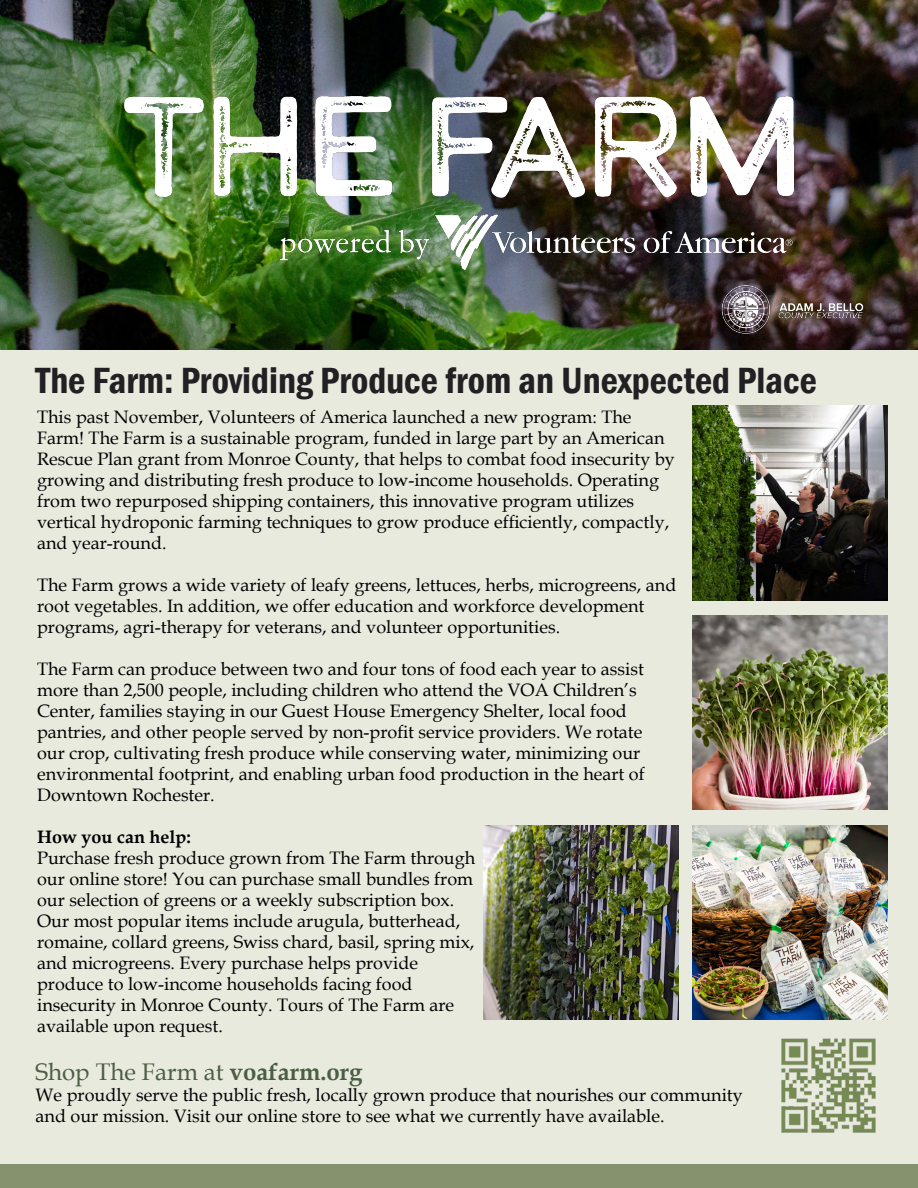
<style>
.page{position:relative;width:918px;height:1188px;background:#fff}
.page>*{position:absolute;margin:0;border:0;box-sizing:border-box;transform-origin:0 0}
.t1{font:600 condensed 37.5px "Franklin Gothic";color:#232023}
.t2{font:24px "Book Antiqua";color:#4b5d42}
.t3{font:18px/21px "Book Antiqua";color:#000}
.t4{font:700 18px "Book Antiqua";color:#000}
.s1{font-weight:700}
</style>
<div class="page">
<div style="left:0;top:348px;width:918px;height:818px;background:#e8eade"></div>
<div style="left:0;top:1164px;width:918px;height:24px;background:#86926e"></div>
<img style="left:0;top:0;width:918px;height:350px">
<img style="left:124px;top:97px;width:670px;height:173px">
<img style="left:781px;top:1038px;width:95px;height:95px">
<img style="left:693px;top:825px;width:194px;height:195px">
<img style="left:484px;top:825px;width:194px;height:195px">
<img style="left:693px;top:406px;width:194px;height:194px">
<img style="left:693px;top:616px;width:194px;height:194px">
<img style="left:714px;top:280px;width:159px;height:58px">
<h1 class="t1" style="left:36px;top:356px;width:783px">The Farm: Providing Produce from an Unexpected Place</h1>
<p class="t3" style="left:37px;top:406px;width:639px">This past November, Volunteers of America launched a new program: The Farm! The Farm is a sustainable program, funded in large part by an American Rescue Plan grant from Monroe County, that helps to combat food insecurity by growing and distributing fresh produce to low-income households. Operating from two repurposed shipping containers, this innovative program utilizes vertical hydroponic farming techniques to grow produce efficiently, compactly, and year-round.</p>
<p class="t3" style="left:37px;top:574px;width:641px">The Farm grows a wide variety of leafy greens, lettuces, herbs, microgreens, and root vegetables. In addition, we offer education and workforce development programs, agri-therapy for veterans, and volunteer opportunities.</p>
<p class="t3" style="left:37px;top:658px;width:609px">The Farm can produce between two and four tons of food each year to assist more than 2,500 people, including children who attend the VOA Children’s Center, families staying in our Guest House Emergency Shelter, local food pantries, and other people served by non-profit service providers. We rotate our crop, cultivating fresh produce while conserving water, minimizing our environmental footprint, and enabling urban food production in the heart of Downtown Rochester.</p>
<p class="t4" style="left:37px;top:825px;width:155px">How you can help:</p>
<p class="t3" style="left:37px;top:847px;width:440px">Purchase fresh produce grown from The Farm through our online store! You can purchase small bundles from our selection of greens or a weekly subscription box.<br>Our most popular items include arugula, butterhead, romaine, collard greens, Swiss chard, basil, spring mix, and microgreens. Every purchase helps provide produce to low-income households facing food insecurity in Monroe County. Tours of The Farm are available upon request.</p>
<h2 class="t2" style="left:36px;top:1055px;width:328px">Shop The Farm at <span class="s1">voafarm.org</span></h2>
<p class="t3" style="left:36px;top:1084px;width:709px">We proudly serve the public fresh, locally grown produce that nourishes our community and our mission. Visit our online store to see what we currently have available.</p>
</div>
